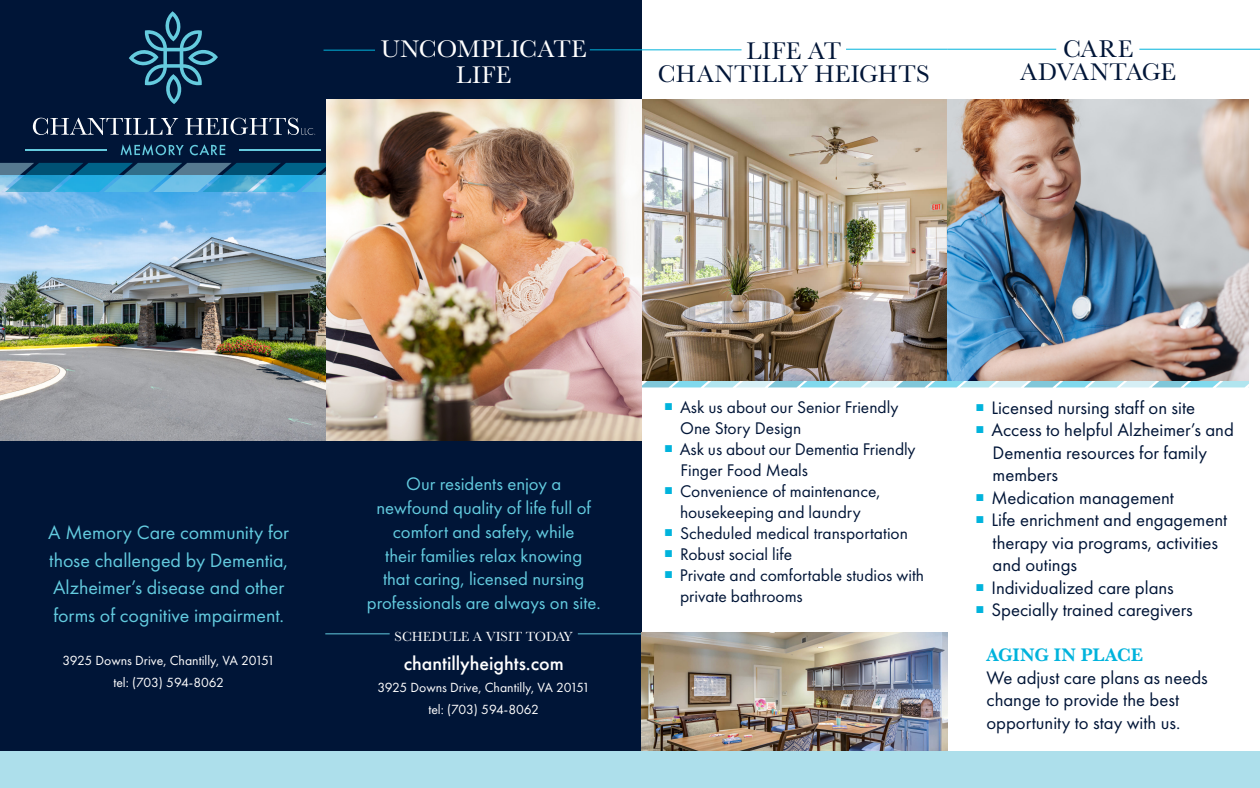
<style>
.page{position:relative;width:1260px;height:788px;background:#fff}
.page>*{position:absolute;margin:0;border:0;box-sizing:border-box;transform-origin:0 0}
.gray_labels{font:25px "Baskerville";letter-spacing:.02em;color:#001537}
.gray_labels-2{font:25px "Baskerville";letter-spacing:.015em;color:#fff}
.gray_labels-3{font:25px/22.5px "Baskerville";letter-spacing:-.02em;color:#001537;text-align:center}
.t1{font:20px/27.5px "Futura PT";color:#63cbdf}
.gray_labels-4{font:500 20px "Futura PT";color:#fff}
.t2{font:18.75px/22.5px "Futura PT";color:#001537}
.t3{font:18.75px/23.8px "Futura PT";color:#63cbdf;text-align:center}
.t4{font:17.5px/21px "Futura PT";color:#001537}
.gray_labels-5{font:13.75px "Futura PT";color:#fff}
.t5{font:13.75px "Baskerville";color:#fff}
.s1{font-family:"Baskerville URW";font-weight:700;color:#00b3dc}
</style>
<div class="page">
<div style="left:0;top:0;width:641px;height:776px;background:#001537"></div>
<hr style="left:578px;top:633px;width:64px;height:1px;background:#63cbdf">
<hr style="left:325px;top:633px;width:65px;height:1px;background:#63cbdf">
<hr style="left:846px;top:49px;width:102px;height:1px;background:#00b3dc">
<svg style="left:641px;top:380px;width:608px;height:7px;background:#a4d0da"></svg>
<img style="left:641px;top:100px;width:608px;height:280px">
<img style="left:641px;top:632px;width:307px;height:119px">
<hr style="left:948px;top:49px;width:108px;height:1px;background:#00b3dc">
<hr style="left:1139px;top:49px;width:121px;height:1px;background:#00b3dc">
<hr style="left:590px;top:50px;width:152px;height:1px;background:#00b3dc">
<hr style="left:324px;top:50px;width:51px;height:1px;background:#00b3dc">
<img style="left:327px;top:100px;width:314px;height:340px">
<div style="left:0;top:751px;width:1260px;height:37px;background:#addfeb"></div>
<svg style="left:129px;top:11px;width:89px;height:93px"></svg>
<hr style="left:239px;top:149px;width:82px;height:1px;background:#65cbde">
<svg style="left:121px;top:144px;width:63px;height:11px"></svg>
<svg style="left:190px;top:144px;width:35px;height:11px"></svg>
<hr style="left:25px;top:149px;width:82px;height:1px;background:#65cbde">
<svg style="left:33px;top:118px;width:145px;height:17px"></svg>
<svg style="left:185px;top:118px;width:130px;height:17px"></svg>
<img style="left:0;top:191px;width:326px;height:249px">
<svg style="left:0;top:163px;width:326px;height:28px;background:#338cb4"></svg>
<p class="gray_labels-2" style="left:381px;top:33px;width:208px">UNCOMPLICATE</p>
<p class="gray_labels-2" style="left:456px;top:59px;width:57px">LIFE</p>
<p class="gray_labels" style="left:746px;top:35px;width:96px">LIFE AT</p>
<p class="gray_labels" style="left:658px;top:58px;width:273px">CHANTILLY HEIGHTS</p>
<p class="gray_labels-3" style="left:1020px;top:38px;width:157px">CARE<br>ADVANTAGE</p>
<p class="t1" style="left:48px;top:518px;width:242px">A Memory Care community for those challenged by Dementia,<br>Alzheimer’s disease and other forms of cognitive impairment.</p>
<p class="gray_labels-5" style="left:62px;top:652px;width:214px">3925 Downs Drive, Chantilly, VA 20151</p>
<p class="gray_labels-5" style="left:113px;top:674px;width:112px">tel: (703) 594-8062</p>
<p class="t3" style="left:377px;top:472px;width:216px">Our residents enjoy a newfound quality of life full of comfort and safety, while their families relax knowing that caring, licensed nursing</p>
<p class="t3" style="left:367px;top:591px;width:235px">professionals are always on site.</p>
<p class="t5" style="left:395px;top:627px;width:180px">SCHEDULE A VISIT TODAY</p>
<p class="gray_labels-4" style="left:404px;top:650px;width:161px">chantillyheights.com</p>
<p class="gray_labels-5" style="left:377px;top:678px;width:214px">3925 Downs Drive, Chantilly, VA 20151</p>
<p class="gray_labels-5" style="left:428px;top:700px;width:112px">tel: (703) 594-8062</p>
<p class="t4" style="left:680px;top:396px;width:220px">Ask us about our Senior Friendly</p>
<p class="t4" style="left:680px;top:417px;width:123px">One Story Design</p>
<p class="t4" style="left:680px;top:438px;width:237px">Ask us about our Dementia Friendly<br>Finger Food Meals</p>
<p class="t4" style="left:680px;top:480px;width:202px">Convenience of maintenance,</p>
<p class="t4" style="left:680px;top:501px;width:182px">housekeeping and laundry</p>
<p class="t4" style="left:680px;top:522px;width:229px">Scheduled medical transportation</p>
<p class="t4" style="left:680px;top:543px;width:114px">Robust social life</p>
<p class="t4" style="left:680px;top:564px;width:246px">Private and comfortable studios with</p>
<p class="t4" style="left:680px;top:585px;width:124px">private bathrooms</p>
<p class="t2" style="left:991px;top:396px;width:205px">Licensed nursing staff on site</p>
<p class="t2" style="left:991px;top:418px;width:244px">Access to helpful Alzheimer’s and</p>
<p class="t2" style="left:993px;top:441px;width:216px">Dementia resources for family</p>
<p class="t2" style="left:993px;top:463px;width:67px">members</p>
<p class="t2" style="left:991px;top:486px;width:184px">Medication management</p>
<p class="t2" style="left:991px;top:508px;width:237px">Life enrichment and engagement</p>
<p class="t2" style="left:993px;top:531px;width:227px">therapy via programs, activities</p>
<p class="t2" style="left:993px;top:553px;width:86px">and outings</p>
<p class="t2" style="left:991px;top:576px;width:184px">Individualized care plans</p>
<p class="t2" style="left:991px;top:598px;width:203px">Specially trained caregivers</p>
<p class="t2" style="left:986px;top:643px;width:223px"><span class="s1">AGING IN PLACE<br></span>We adjust care plans as needs</p>
<p class="t2" style="left:986px;top:688px;width:194px">change to provide the best</p>
<p class="t2" style="left:986px;top:711px;width:195px">opportunity to stay with us.</p>
</div>
